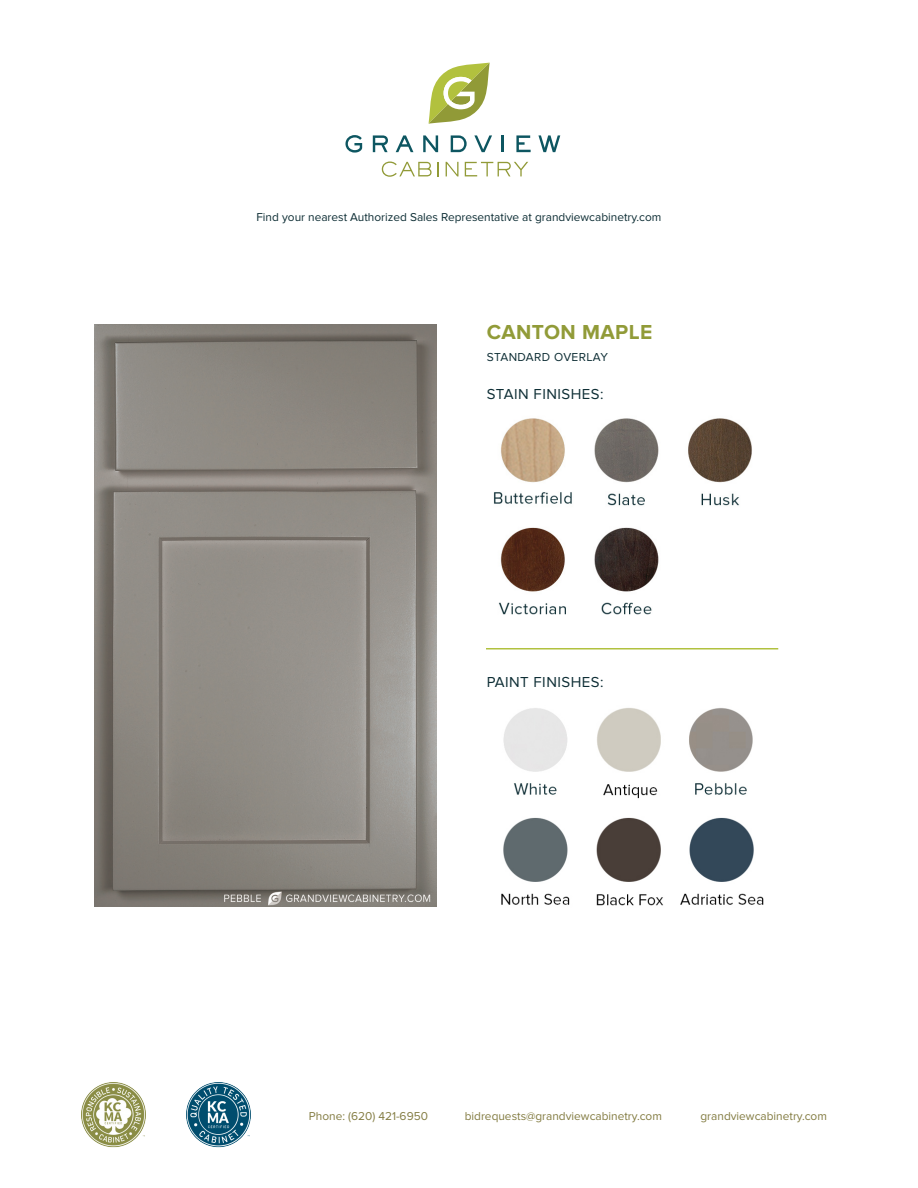
<style>
.page{position:relative;width:918px;height:1188px;background:#fff}
.page>*{position:absolute;margin:0;border:0;box-sizing:border-box;transform-origin:0 0}
.t1{font:700 21px "Proxima Nova";letter-spacing:.02em;color:#919b38}
.t2{font:15px "Proxima Nova";letter-spacing:.03em;color:#0e2e35}
.t3{font:12px "Proxima Nova";letter-spacing:.03em;color:#0e2e35}
.t4{font:11.85px "Proxima Nova";color:#837c42}
.t5{font:11.85px "Proxima Nova";color:#0e2e35}
</style>
<div class="page">
<hr style="left:486px;top:648px;width:292px;height:2px;background:#b1c13f">
<svg style="left:382px;top:162px;width:57px;height:15px"></svg>
<svg style="left:446px;top:162px;width:13px;height:14px"></svg>
<svg style="left:465px;top:162px;width:63px;height:14px"></svg>
<svg style="left:345px;top:135px;width:17px;height:18px"></svg>
<svg style="left:373px;top:135px;width:15px;height:17px"></svg>
<svg style="left:396px;top:135px;width:17px;height:17px"></svg>
<svg style="left:423px;top:135px;width:15px;height:17px"></svg>
<svg style="left:451px;top:135px;width:16px;height:17px"></svg>
<svg style="left:474px;top:135px;width:18px;height:17px"></svg>
<svg style="left:502px;top:135px;width:2px;height:17px"></svg>
<svg style="left:516px;top:135px;width:15px;height:17px"></svg>
<svg style="left:538px;top:135px;width:22px;height:17px"></svg>
<svg style="left:429px;top:63px;width:61px;height:61px"></svg>
<img style="left:186px;top:1082px;width:65px;height:66px">
<img style="left:81px;top:1082px;width:64px;height:66px">
<img style="left:494px;top:418px;width:258px;height:197px">
<img style="left:501px;top:708px;width:263px;height:198px">
<img style="left:95px;top:324px;width:341px;height:582px">
<p class="t5" style="left:256px;top:210px;width:407px">Find your nearest Authorized Sales Representative at grandviewcabinetry.com</p>
<h1 class="t1" style="left:487px;top:320px;width:167px">CANTON MAPLE</h1>
<p class="t3" style="left:487px;top:350px;width:123px">STANDARD OVERLAY</p>
<p class="t2" style="left:487px;top:386px;width:118px">STAIN FINISHES:</p>
<p class="t2" style="left:487px;top:673px;width:118px">PAINT FINISHES:</p>
<p class="t4" style="left:309px;top:1109px;width:120px">Phone: (620) 421-6950</p>
<p class="t4" style="left:465px;top:1109px;width:199px">bidrequests@grandviewcabinetry.com</p>
<p class="t4" style="left:701px;top:1109px;width:128px">grandviewcabinetry.com</p>
</div>
